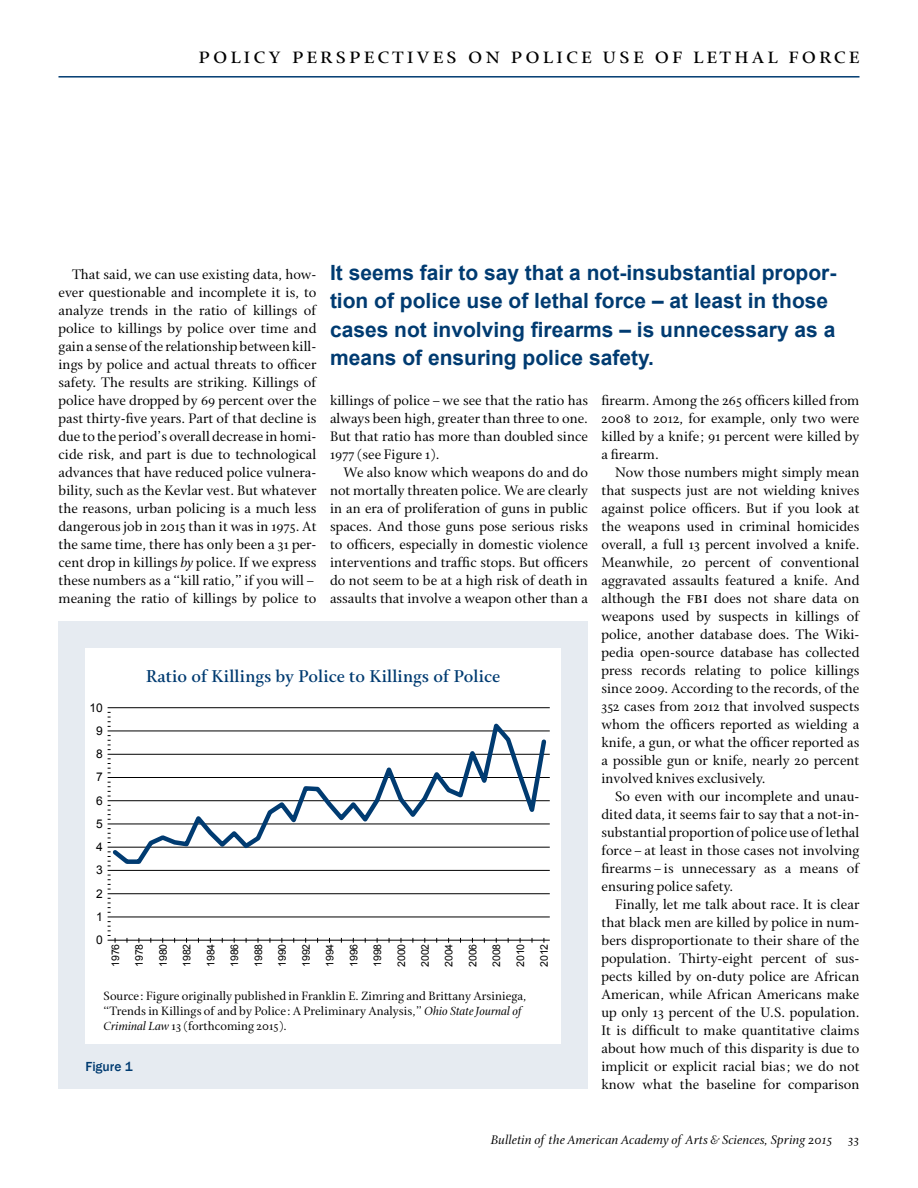
<style>
.page{position:relative;width:918px;height:1188px;background:#fff}
.page>*{position:absolute;margin:0;border:0;box-sizing:border-box;transform-origin:0 0}
.Section_Head{font:24px "Cycles Small Caps";letter-spacing:.1em;color:#000}
.Pullquote{font:700 21px/28.5px "Arial";color:#003b71}
.Sidebar_Head{font:600 18px "Cycles";color:#003b71}
.Text_9_75_12{font:14.7px/18px "Cycles Ten";color:#000;text-align:justify}
.t1{font:13.5px "Cycles Nine Italic";color:#000}
.t2{font:500 13.5px "Franklin Gothic";color:#003b71}
.Presentation_Note{font:12.75px/15px "Cycles Ten";color:#000}
.t3{font:12px "Arial";color:#000}
.t4{font:10.5px "Arial";color:#000}
.s1{font-family:"Cycles Eleven Italic"}
.s2{font-family:"Cycles Small Caps";font-size:16.8px}
</style>
<div class="page">
<hr style="left:58px;top:76px;width:802px;height:2px;background:#003b71">
<div style="left:58px;top:621px;width:530px;height:468px;background:#e6ebf1"></div>
<div style="left:86px;top:648px;width:475px;height:396px;background:#fff"></div>
<svg style="left:108px;top:875px;width:3px;height:15px"></svg>
<svg style="left:108px;top:898px;width:3px;height:15px"></svg>
<hr style="left:108px;top:707px;width:442px;height:1px;background:#000">
<hr style="left:108px;top:731px;width:442px;height:1px;background:#000">
<hr style="left:108px;top:754px;width:442px;height:1px;background:#000">
<hr style="left:108px;top:777px;width:442px;height:1px;background:#000">
<hr style="left:108px;top:800px;width:442px;height:1px;background:#000">
<hr style="left:108px;top:824px;width:442px;height:1px;background:#000">
<hr style="left:108px;top:847px;width:442px;height:1px;background:#000">
<hr style="left:108px;top:870px;width:442px;height:1px;background:#000">
<hr style="left:108px;top:893px;width:442px;height:1px;background:#000">
<hr style="left:108px;top:917px;width:442px;height:1px;background:#000">
<hr style="left:108px;top:940px;width:442px;height:1px;background:#000">
<svg style="left:109px;top:716px;width:440px;height:150px"></svg>
<svg style="left:108px;top:921px;width:8px;height:22px"></svg>
<p class="Section_Head" style="left:198px;top:41px;width:663px">policy perspectives on police use of lethal force</p>
<p class="Pullquote" style="left:330px;top:259px;width:508px">It seems fair to say that a not-insubstantial propor&shy;tion of police use of lethal force – at least in those cases not involving firearms – is unnecessary as a means of ensuring police safety.</p>
<p class="Text_9_75_12" style="left:58px;top:265px;width:260px;text-indent:14px">That said, we can use existing data, how&shy;ever questionable and incomplete it is, to analyze trends in the ratio of killings of police to killings by police over time and gain a sense of the relationship between kill&shy;ings by police and actual threats to officer safety. The results are striking. Killings of police have dropped by 69 percent over the past thirty-five years. Part of that decline is due to the period’s overall decrease in homi&shy;cide risk, and part is due to technological advances that have reduced police vulnera&shy;bility, such as the Kevlar vest. But whatever the reasons, urban policing is a much less dangerous job in 2015 than it was in 1975. At the same time, there has only been a 31 per&shy;cent drop in killings <span class="s1">by</span> police. If we express these numbers as a “kill ratio,” if you will– meaning the ratio of killings by police to</p>
<p class="Text_9_75_12" style="left:330px;top:391px;width:260px">killings of police–we see that the ratio has always been high, greater than three to one.<br>But that ratio has more than doubled since 1977 (see Figure 1).</p>
<p class="Text_9_75_12" style="left:330px;top:463px;width:260px;text-indent:14px">We also know which weapons do and do not mortally threaten police. We are clearly in an era of proliferation of guns in public spaces. And those guns pose serious risks to officers, especially in domestic violence interventions and traffic stops. But officers do not seem to be at a high risk of death in assaults that involve a weapon other than a</p>
<p class="Text_9_75_12" style="left:602px;top:391px;width:260px">firearm. Among the 265 officers killed from 2008 to 2012, for example, only two were killed by a knife; 91 percent were killed by a firearm.</p>
<p class="Text_9_75_12" style="left:602px;top:463px;width:260px;text-indent:14px">Now those numbers might simply mean that suspects just are not wielding knives against police officers. But if you look at the weapons used in criminal homicides overall, a full 13 percent involved a knife.<br>Meanwhile, 20 percent of conventional aggravated assaults featured a knife. And although the <span class="s2">fbi</span> does not share data on weapons used by suspects in killings of police, another database does. The Wiki&shy;pedia open-source database has collected press records relating to police killings since 2009. According to the records, of the 352 cases from 2012 that involved suspects whom the officers reported as wielding a knife, a gun, or what the officer reported as a possible gun or knife, nearly 20 percent involved knives exclusively.</p>
<p class="Text_9_75_12" style="left:602px;top:787px;width:260px;text-indent:14px">So even with our incomplete and unau&shy;dited data, it seems fair to say that a not-in&shy;substantial proportion of police use of lethal force–at least in those cases not involving firearms–is unnecessary as a means of ensuring police safety.</p>
<p class="Text_9_75_12" style="left:602px;top:895px;width:260px;text-indent:14px">Finally, let me talk about race. It is clear that black men are killed by police in num&shy;bers disproportionate to their share of the population. Thirty-eight percent of sus&shy;pects killed by on-duty police are African American, while African Americans make up only 13 percent of the U.S. population.<br>It is difficult to make quantitative claims about how much of this disparity is due to implicit or explicit racial bias; we do not know what the baseline for comparison</p>
<p class="Sidebar_Head" style="left:146px;top:665px;width:356px">Ratio of Killings by Police to Killings of Police</p>
<p class="t3" style="left:90px;top:700px;width:15px">10</p>
<p class="t3" style="left:96px;top:723px;width:8px">9</p>
<p class="t3" style="left:96px;top:746px;width:8px">8</p>
<p class="t3" style="left:96px;top:769px;width:8px">7</p>
<p class="t3" style="left:96px;top:793px;width:8px">6</p>
<p class="t3" style="left:96px;top:816px;width:8px">5</p>
<p class="t3" style="left:96px;top:839px;width:8px">4</p>
<p class="t3" style="left:96px;top:862px;width:8px">3</p>
<p class="t3" style="left:96px;top:886px;width:8px">2</p>
<p class="t3" style="left:96px;top:909px;width:8px">1</p>
<p class="t3" style="left:96px;top:932px;width:8px">0</p>
<p class="t4" style="left:109px;top:967px;width:25px;rotate:-90deg">1976</p>
<p class="t4" style="left:132px;top:967px;width:25px;rotate:-90deg">1978</p>
<p class="t4" style="left:156px;top:967px;width:25px;rotate:-90deg">1980</p>
<p class="t4" style="left:180px;top:967px;width:25px;rotate:-90deg">1982</p>
<p class="t4" style="left:204px;top:967px;width:25px;rotate:-90deg">1984</p>
<p class="t4" style="left:228px;top:967px;width:25px;rotate:-90deg">1986</p>
<p class="t4" style="left:252px;top:967px;width:25px;rotate:-90deg">1988</p>
<p class="t4" style="left:275px;top:967px;width:25px;rotate:-90deg">1990</p>
<p class="t4" style="left:299px;top:967px;width:25px;rotate:-90deg">1992</p>
<p class="t4" style="left:323px;top:967px;width:25px;rotate:-90deg">1994</p>
<p class="t4" style="left:347px;top:967px;width:25px;rotate:-90deg">1996</p>
<p class="t4" style="left:371px;top:967px;width:25px;rotate:-90deg">1998</p>
<p class="t4" style="left:394px;top:967px;width:25px;rotate:-90deg">2000</p>
<p class="t4" style="left:418px;top:967px;width:25px;rotate:-90deg">2002</p>
<p class="t4" style="left:442px;top:967px;width:25px;rotate:-90deg">2004</p>
<p class="t4" style="left:466px;top:967px;width:25px;rotate:-90deg">2006</p>
<p class="t4" style="left:490px;top:967px;width:25px;rotate:-90deg">2008</p>
<p class="t4" style="left:514px;top:967px;width:25px;rotate:-90deg">2010</p>
<p class="t4" style="left:537px;top:967px;width:25px;rotate:-90deg">2012</p>
<p class="Presentation_Note" style="left:104px;top:988px;width:424px">Source: Figure originally published in Franklin E. Zimring and Brittany Arsiniega, “Trends in Killings of and by Police: A Preliminary Analysis,” <span class="s1">Ohio State Journal of<br>Criminal Law</span> 13 (forthcoming 2015).</p>
<p class="t2" style="left:86px;top:1058px;width:49px">Figure 1</p>
<p class="t1" style="left:491px;top:1132px;width:370px">Bulletin of the American Academy of Arts &amp; Sciences, Spring 2015 33</p>
</div>
